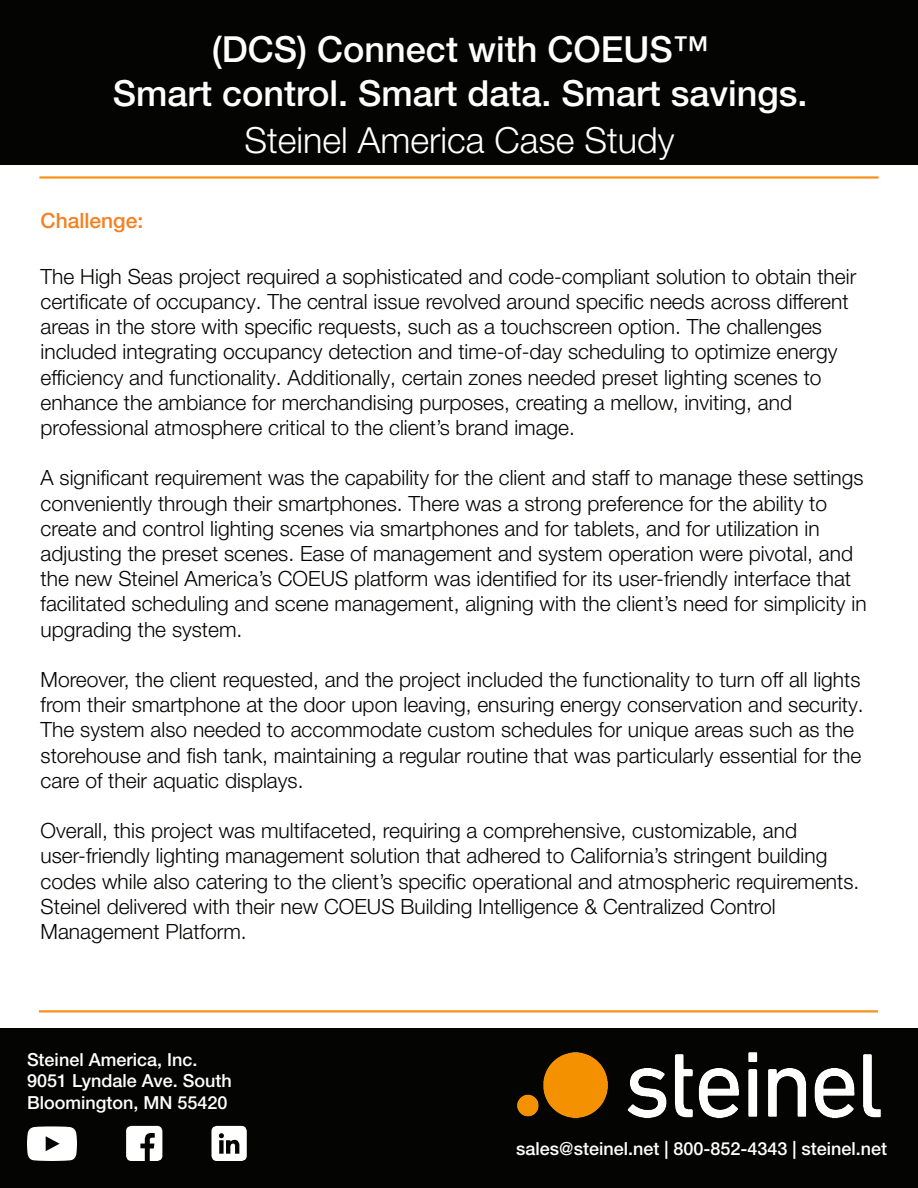
<style>
.page{position:relative;width:918px;height:1188px;background:#fff}
.page>*{position:absolute;margin:0;border:0;box-sizing:border-box;transform-origin:0 0}
.t1{font:500 36px "Helvetica Neue LT Pro";color:#fff}
.t2{font:300 36px "Helvetica Neue LT Pro";color:#fff}
.t3{font:300 21px/25.2px "Helvetica Neue LT Pro";color:#040503}
.t4{font:500 21px "Helvetica Neue LT Pro";color:#f58021}
.t5{font:500 18px "Helvetica Neue LT Pro";color:#fff}
</style>
<div class="page">
<div style="left:0;top:0;width:918px;height:164px;background:#040503"></div>
<div style="left:0;top:1029px;width:918px;height:159px;background:#040503"></div>
<img style="left:517px;top:1052px;width:364px;height:66px">
<hr style="left:39px;top:176px;width:840px;height:3px;background:#f7931d">
<hr style="left:39px;top:1010px;width:839px;height:2px;background:#f7931d">
<svg style="left:212px;top:1126px;width:35px;height:35px"></svg>
<svg style="left:126px;top:1126px;width:36px;height:35px"></svg>
<svg style="left:27px;top:1126px;width:50px;height:35px"></svg>
<p class="t1" style="left:212px;top:28px;width:498px">(DCS) Connect with COEUS™</p>
<p class="t1" style="left:113px;top:71px;width:696px">Smart control. Smart data. Smart savings.</p>
<p class="t2" style="left:245px;top:118px;width:432px">Steinel America Case Study</p>
<p class="t4" style="left:41px;top:208px;width:104px">Challenge:</p>
<p class="t3" style="left:41px;top:263px;width:817px">The High Seas project required a sophisticated and code-compliant solution to obtain their certificate of occupancy. The central issue revolved around specific needs across different</p>
<p class="t3" style="left:41px;top:314px;width:783px">areas in the store with specific requests, such as a touchscreen option. The challenges</p>
<p class="t3" style="left:41px;top:339px;width:799px">included integrating occupancy detection and time-of-day scheduling to optimize energy</p>
<p class="t3" style="left:41px;top:364px;width:783px">efficiency and functionality. Additionally, certain zones needed preset lighting scenes to</p>
<p class="t3" style="left:41px;top:389px;width:753px">enhance the ambiance for merchandising purposes, creating a mellow, inviting, and</p>
<p class="t3" style="left:41px;top:415px;width:536px">professional atmosphere critical to the client’s brand image.</p>
<p class="t3" style="left:41px;top:465px;width:825px">A significant requirement was the capability for the client and staff to manage these settings conveniently through their smartphones. There was a strong preference for the ability to</p>
<p class="t3" style="left:41px;top:515px;width:781px">create and control lighting scenes via smartphones and for tablets, and for utilization in</p>
<p class="t3" style="left:41px;top:541px;width:828px">adjusting the preset scenes. Ease of management and system operation were pivotal, and the new Steinel America’s COEUS platform was identified for its user-friendly interface that facilitated scheduling and scene management, aligning with the client’s need for simplicity in upgrading the system.</p>
<p class="t3" style="left:41px;top:667px;width:825px">Moreover, the client requested, and the project included the functionality to turn off all lights from their smartphone at the door upon leaving, ensuring energy conservation and security.<br>The system also needed to accommodate custom schedules for unique areas such as the storehouse and fish tank, maintaining a regular routine that was particularly essential for the care of their aquatic displays.</p>
<p class="t3" style="left:41px;top:818px;width:758px">Overall, this project was multifaceted, requiring a comprehensive, customizable, and</p>
<p class="t3" style="left:41px;top:843px;width:820px">user-friendly lighting management solution that adhered to California’s stringent building codes while also catering to the client’s specific operational and atmospheric requirements.<br>Steinel delivered with their new COEUS Building Intelligence &amp; Centralized Control</p>
<p class="t3" style="left:41px;top:919px;width:208px">Management Platform.</p>
<p class="t5" style="left:27px;top:1049px;width:172px">Steinel America, Inc.</p>
<p class="t5" style="left:27px;top:1070px;width:206px">9051 Lyndale Ave. South</p>
<p class="t5" style="left:27px;top:1092px;width:202px">Bloomington, MN 55420</p>
<p class="t5" style="left:516px;top:1138px;width:372px">sales@steinel.net | 800-852-4343 | steinel.net</p>
</div>
